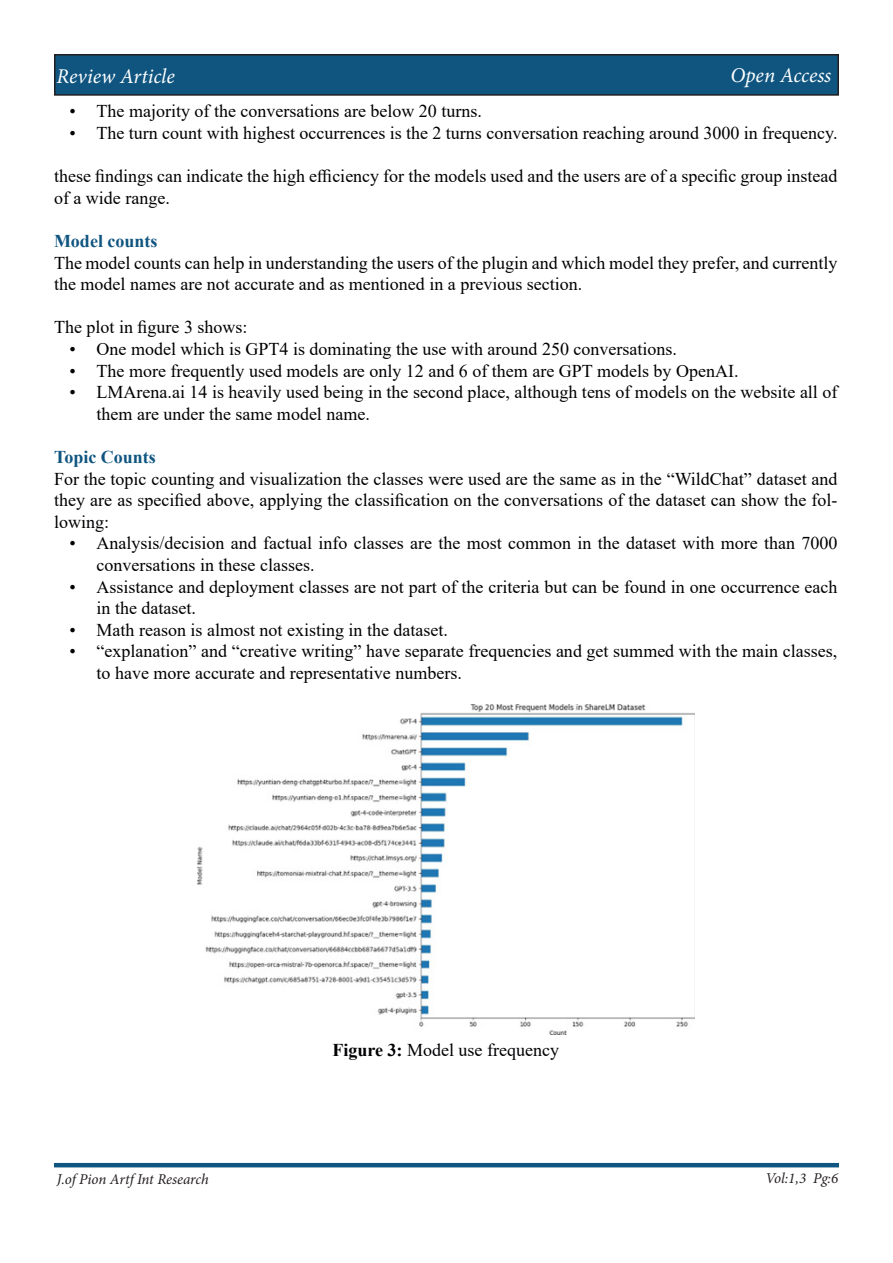
<style>
.page{position:relative;width:893px;height:1263px;background:#fff}
.page>*{position:absolute;margin:0;border:0;box-sizing:border-box;transform-origin:0 0}
.t1{font:italic 21px "Minion Pro";letter-spacing:-.005em;color:#fff}
.t2{font:18px/21.6px "Times New Roman";color:#000003}
.t3{font:700 18px "Times New Roman";color:#0f5580}
.t4{font:italic 15px "Minion Pro";letter-spacing:-.01em;color:#231f20}
.s1{font-weight:700}
</style>
<div class="page">
<div style="left:55px;top:55px;width:783px;height:40px;background:#0f5580"></div>
<div style="left:54px;top:54px;width:785px;height:42px;border:2px solid #231f20"></div>
<hr style="left:54px;top:1163px;width:785px;height:4px;background:#0f5580">
<img style="left:197px;top:705px;width:498px;height:329px">
<p class="t1" style="left:57px;top:62px;width:120px">Review Article</p>
<p class="t1" style="left:730px;top:61px;width:102px">Open Access</p>
<p class="t2" style="left:70px;top:100px;width:414px">• The majority of the conversations are below 20 turns.</p>
<p class="t2" style="left:70px;top:122px;width:769px">• The turn count with highest occurrences is the 2 turns conversation reaching around 3000 in frequency.</p>
<p class="t2" style="left:54px;top:165px;width:785px">these findings can indicate the high efficiency for the models used and the users are of a specific group instead of a wide range.</p>
<p class="t3" style="left:54px;top:228px;width:105px">Model counts</p>
<p class="t2" style="left:54px;top:251px;width:785px">The model counts can help in understanding the users of the plugin and which model they prefer, and currently the model names are not accurate and as mentioned in a previous section.</p>
<p class="t2" style="left:54px;top:316px;width:195px">The plot in figure 3 shows:</p>
<p class="t2" style="left:70px;top:338px;width:609px">• One model which is GPT4 is dominating the use with around 250 conversations.</p>
<p class="t2" style="left:70px;top:359px;width:671px">• The more frequently used models are only 12 and 6 of them are GPT models by OpenAI.</p>
<p class="t2" style="left:97px;top:381px;width:742px;text-indent:-27px">• LMArena.ai 14 is heavily used being in the second place, although tens of models on the website all of them are under the same model name.</p>
<p class="t3" style="left:54px;top:444px;width:103px">Topic Counts</p>
<p class="t2" style="left:54px;top:467px;width:785px;text-align:justify">For the topic counting and visualization the classes were used are the same as in the “WildChat” dataset and they are as specified above, applying the classification on the conversations of the dataset can show the fol&shy;lowing:</p>
<p class="t2" style="left:97px;top:532px;width:742px;text-indent:-27px">• Analysis/decision and factual info classes are the most common in the dataset with more than 7000 conversations in these classes.</p>
<p class="t2" style="left:97px;top:575px;width:742px;text-indent:-27px">• Assistance and deployment classes are not part of the criteria but can be found in one occurrence each in the dataset.</p>
<p class="t2" style="left:70px;top:618px;width:380px">• Math reason is almost not existing in the dataset.</p>
<p class="t2" style="left:97px;top:640px;width:742px;text-indent:-27px">• “explanation” and “creative writing” have separate frequencies and get summed with the main classes, to have more accurate and representative numbers.</p>
<p class="t2" style="left:332px;top:1038px;width:228px"><span class="s1">Figure 3:</span> Model use frequency</p>
<p class="t4" style="left:57px;top:1169px;width:153px">J.of Pion Artf Int Research</p>
<p class="t4" style="left:765px;top:1167px;width:74px">Vol:1,3 Pg:6</p>
</div>
